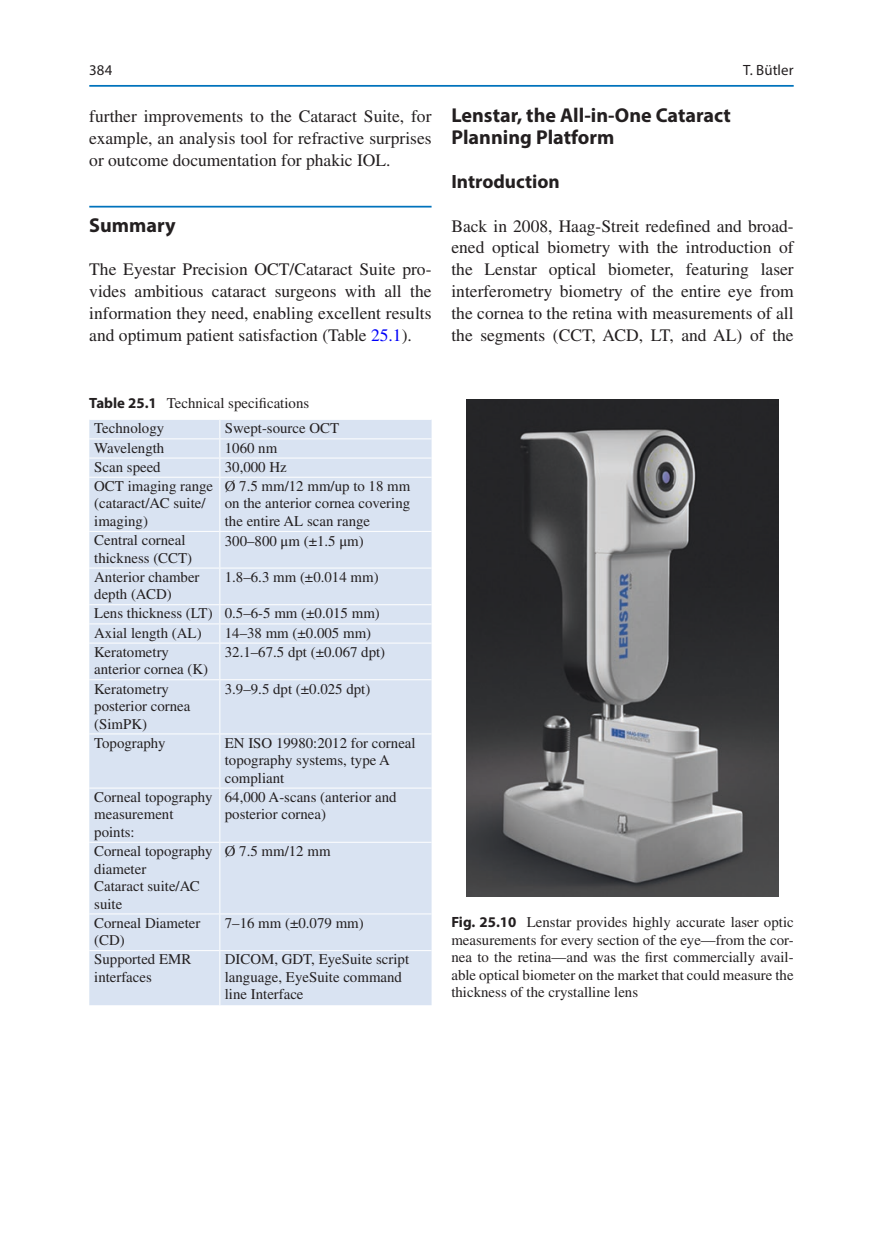
<style>
.page{position:relative;width:883px;height:1260px;background:#fff}
.page>*{position:absolute;margin:0;border:0;box-sizing:border-box;transform-origin:0 0}
.t1{font:700 20.12px/21.9px "Myriad Pro";color:#231f20}
.t2{font:700 19.25px "Myriad Pro";color:#231f20}
.t3{font:17.5px/21.9px "Times LT Std";color:#231f20;text-align:justify}
.t4{font:14.88px/17.5px "Times LT Std";color:#231f20}
.t5{font:14.88px "Myriad Pro";letter-spacing:.005em;color:#231f20}
.s1{color:#0000fa}
.s2{font-family:"Myriad Pro";font-weight:700}
.s3{font-family:"STIX General"}
</style>
<div class="page">
<hr style="left:89px;top:206px;width:343px;height:2px;background:#0073bc">
<div style="left:89px;top:420px;width:343px;height:585px;background:#d9e3f2"></div>
<hr style="left:89px;top:438px;width:131px;height:1px;background:#fff">
<hr style="left:220px;top:438px;width:212px;height:1px;background:#fff">
<hr style="left:89px;top:458px;width:131px;height:1px;background:#fff">
<hr style="left:220px;top:458px;width:212px;height:1px;background:#fff">
<svg style="left:219px;top:420px;width:1px;height:57px"></svg>
<hr style="left:89px;top:477px;width:131px;height:1px;background:#fff">
<hr style="left:220px;top:477px;width:212px;height:1px;background:#fff">
<hr style="left:219px;top:478px;width:1px;height:53px;background:#fff">
<hr style="left:89px;top:531px;width:131px;height:1px;background:#fff">
<hr style="left:220px;top:531px;width:212px;height:1px;background:#fff">
<hr style="left:219px;top:532px;width:1px;height:36px;background:#fff">
<hr style="left:89px;top:568px;width:131px;height:1px;background:#fff">
<hr style="left:220px;top:568px;width:212px;height:1px;background:#fff">
<hr style="left:219px;top:569px;width:1px;height:35px;background:#fff">
<hr style="left:89px;top:604px;width:131px;height:1px;background:#fff">
<hr style="left:220px;top:604px;width:212px;height:1px;background:#fff">
<hr style="left:89px;top:623px;width:131px;height:1px;background:#fff">
<hr style="left:220px;top:623px;width:212px;height:1px;background:#fff">
<svg style="left:219px;top:605px;width:1px;height:38px"></svg>
<hr style="left:89px;top:643px;width:131px;height:1px;background:#fff">
<hr style="left:220px;top:643px;width:212px;height:1px;background:#fff">
<hr style="left:219px;top:644px;width:1px;height:35px;background:#fff">
<hr style="left:89px;top:679px;width:131px;height:1px;background:#fff">
<hr style="left:220px;top:679px;width:212px;height:1px;background:#fff">
<hr style="left:219px;top:680px;width:1px;height:53px;background:#fff">
<hr style="left:89px;top:733px;width:131px;height:1px;background:#fff">
<hr style="left:220px;top:733px;width:212px;height:1px;background:#fff">
<hr style="left:219px;top:734px;width:1px;height:54px;background:#fff">
<hr style="left:89px;top:788px;width:131px;height:1px;background:#fff">
<hr style="left:220px;top:788px;width:212px;height:1px;background:#fff">
<hr style="left:219px;top:789px;width:1px;height:53px;background:#fff">
<hr style="left:89px;top:842px;width:131px;height:1px;background:#fff">
<hr style="left:220px;top:842px;width:212px;height:1px;background:#fff">
<hr style="left:219px;top:843px;width:1px;height:71px;background:#fff">
<hr style="left:89px;top:914px;width:131px;height:1px;background:#fff">
<hr style="left:220px;top:914px;width:212px;height:1px;background:#fff">
<hr style="left:219px;top:914px;width:1px;height:36px;background:#fff">
<hr style="left:220px;top:950px;width:212px;height:1px;background:#fff">
<hr style="left:89px;top:950px;width:131px;height:1px;background:#fff">
<hr style="left:219px;top:951px;width:1px;height:54px;background:#fff">
<img style="left:466px;top:400px;width:313px;height:496px">
<hr style="left:89px;top:85px;width:705px;height:2px;background:#0073bc">
<p class="t5" style="left:89px;top:61px;width:25px">384</p>
<p class="t3" style="left:89px;top:105px;width:344px">further improvements to the Cataract Suite, for example, an analysis tool for refractive surprises or outcome documentation for phakic IOL.</p>
<h1 class="t1" style="left:89px;top:213px;width:88px">Summary</h1>
<p class="t3" style="left:89px;top:258px;width:344px">The Eyestar Precision OCT/Cataract Suite pro&shy;vides ambitious cataract surgeons with all the information they need, enabling excellent results and optimum patient satisfaction (Table <span class="s1">25.1</span>).</p>
<p class="t5" style="left:743px;top:61px;width:52px">T. Bütler</p>
<h1 class="t1" style="left:451px;top:104px;width:281px">Lenstar, the All-in-One Cataract<br>Planning Platform</h1>
<p class="t2" style="left:451px;top:169px;width:110px">Introduction</p>
<p class="t3" style="left:451px;top:215px;width:344px">Back in 2008, Haag-Streit redefined and broad&shy;ened optical biometry with the introduction of the Lenstar optical biometer, featuring laser interferometry biometry of the entire eye from the cornea to the retina with measurements of all the segments (CCT, ACD, LT, and AL) of the</p>
<p class="t4" style="left:94px;top:391px;width:216px;line-height:25px;text-indent:-5px"><span class="s2">Table 25.1</span> Technical specifications<br>Technology</p>
<p class="t4" style="left:225px;top:420px;width:116px">Swept-source OCT</p>
<p class="t4" style="left:94px;top:439px;width:72px">Wavelength</p>
<p class="t4" style="left:225px;top:439px;width:54px">1060 nm</p>
<p class="t4" style="left:94px;top:458px;width:68px">Scan speed</p>
<p class="t4" style="left:225px;top:458px;width:63px">30,000 Hz</p>
<p class="t4" style="left:94px;top:477px;width:120px">OCT imaging range (cataract/AC suite/ imaging)</p>
<p class="t4" style="left:225px;top:477px;width:187px;text-align:justify">Ø 7.5 mm/12 mm/up to 18 mm on the anterior cornea covering the entire AL scan range</p>
<p class="t4" style="left:94px;top:531px;width:99px">Central corneal thickness (CCT)</p>
<p class="t4" style="left:225px;top:532px;width:140px">300–800 <span class="s3">μ</span>m (±1.5 <span class="s3">μ</span>m)</p>
<p class="t4" style="left:94px;top:568px;width:107px">Anterior chamber depth (ACD)</p>
<p class="t4" style="left:225px;top:568px;width:155px">1.8–6.3 mm (±0.014 mm)</p>
<p class="t4" style="left:94px;top:604px;width:287px;line-height:19.2px">Lens thickness (LT) 0.5–6-5 mm (±0.015 mm)<br>Axial length (AL)</p>
<p class="t4" style="left:225px;top:624px;width:148px">14–38 mm (±0.005 mm)</p>
<p class="t4" style="left:94px;top:643px;width:115px">Keratometry anterior cornea (K)</p>
<p class="t4" style="left:225px;top:643px;width:162px">32.1–67.5 dpt (±0.067 dpt)</p>
<p class="t4" style="left:94px;top:680px;width:98px">Keratometry posterior cornea (SimPK)</p>
<p class="t4" style="left:225px;top:680px;width:147px">3.9–9.5 dpt (±0.025 dpt)</p>
<p class="t4" style="left:94px;top:734px;width:73px">Topography</p>
<p class="t4" style="left:225px;top:734px;width:192px">EN ISO 19980:2012 for corneal topography systems, type A compliant</p>
<p class="t4" style="left:94px;top:788px;width:120px">Corneal topography measurement points:</p>
<p class="t4" style="left:225px;top:788px;width:173px">64,000 A-scans (anterior and posterior cornea)</p>
<p class="t4" style="left:94px;top:842px;width:120px">Corneal topography diameter<br>Cataract suite/AC suite</p>
<p class="t4" style="left:225px;top:842px;width:107px">Ø 7.5 mm/12 mm</p>
<p class="t4" style="left:94px;top:914px;width:108px">Corneal Diameter (CD)</p>
<p class="t4" style="left:225px;top:914px;width:140px">7–16 mm (±0.079 mm)</p>
<p class="t4" style="left:94px;top:951px;width:99px">Supported EMR interfaces</p>
<p class="t4" style="left:225px;top:951px;width:186px">DICOM, GDT, EyeSuite script language, EyeSuite command line Interface</p>
<p class="t4" style="left:451px;top:914px;width:344px;text-align:justify"><span class="s2">Fig. 25.10</span> Lenstar provides highly accurate laser optic measurements for every section of the eye—from the cor&shy;nea to the retina—and was the first commercially avail&shy;able optical biometer on the market that could measure the thickness of the crystalline lens</p>
</div>
